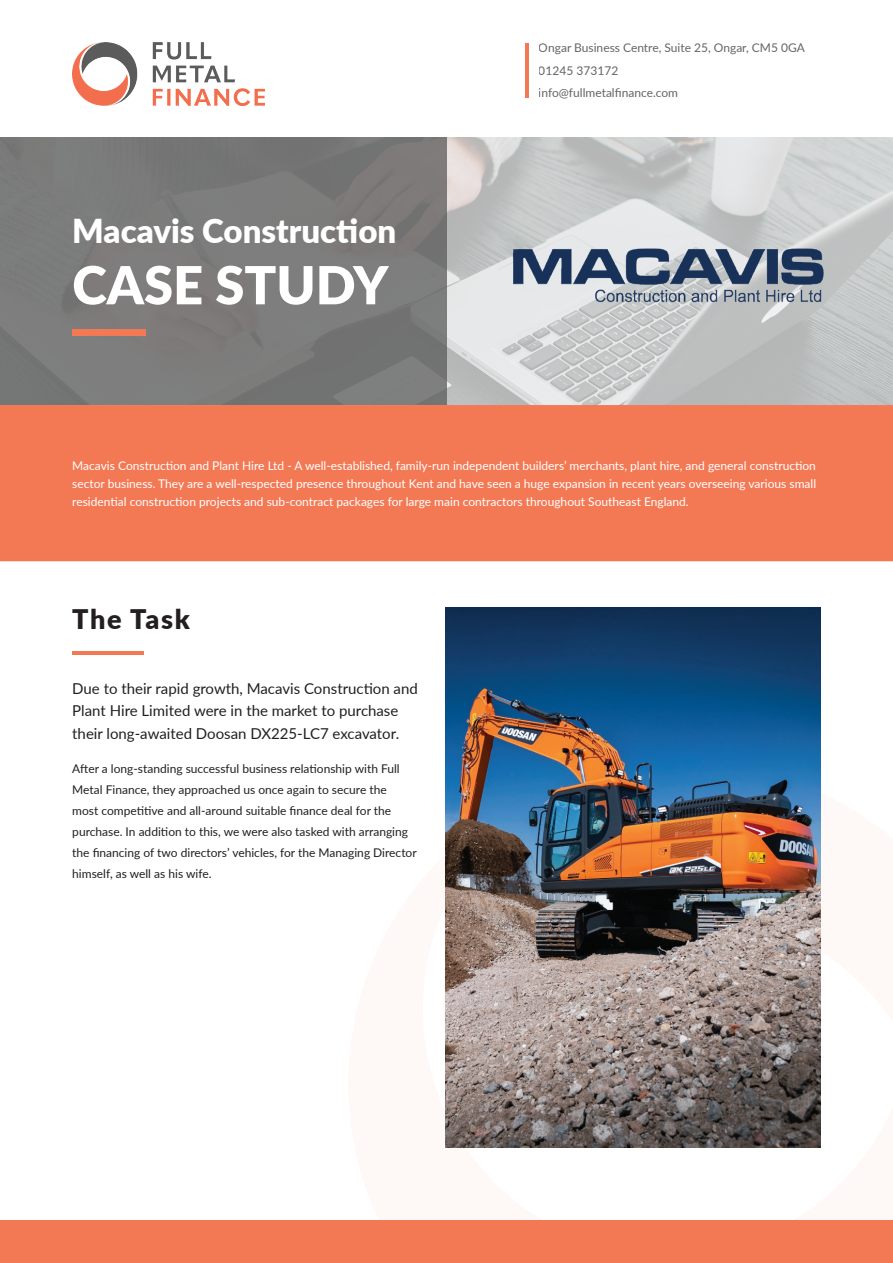
<style>
.page{position:relative;width:893px;height:1263px;background:#fff}
.page>*{position:absolute;margin:0;border:0;box-sizing:border-box;transform-origin:0 0}
.t1{font:900 52.5px "Lato";color:#fff}
.t2{font:900 33px "Lato";color:#fff}
.t3{font:900 27px "Lato";letter-spacing:.06em;color:#231f20}
.t4{font:15px/22.5px "Lato";color:#231f20}
.t5{font:12px/21px "Lato";color:#231f20}
.t6{font:12px/18px "Lato";color:#fff;text-align:justify}
</style>
<div class="page">
<img style="left:446px;top:608px;width:375px;height:540px">
<img style="left:446px;top:137px;width:447px;height:268px">
<div style="left:0;top:137px;width:446px;height:268px;background:#7d7c7b"></div>
<div style="left:0;top:405px;width:893px;height:156px;background:#f37955"></div>
<hr style="left:525px;top:43px;width:3px;height:55px;background:#f37955">
<div style="left:72px;top:329px;width:73px;height:6px;background:#f37955"></div>
<hr style="left:72px;top:652px;width:72px;height:3px;background:#f37955">
<div style="left:0;top:1220px;width:893px;height:43px;background:#f37955"></div>
<img style="left:72px;top:43px;width:192px;height:63px">
<img style="left:513px;top:249px;width:310px;height:54px">
<h2 class="t2" style="left:72px;top:206px;width:326px">Macavis Construction</h2>
<h1 class="t1" style="left:72px;top:246px;width:318px">CASE STUDY</h1>
<p class="t5" style="left:539px;top:36px;width:268px;line-height:22.5px">Ongar Business Centre, Suite 25, Ongar, CM5 0GA<br>01245 373172<br>info@fullmetalfinance.com</p>
<p class="t6" style="left:72px;top:456px;width:745px">Macavis Construction and Plant Hire Ltd - A well-established, family-run independent builders’ merchants, plant hire, and general construction sector business. They are a well-respected presence throughout Kent and have seen a huge expansion in recent years overseeing various small residential construction projects and sub-contract packages for large main contractors throughout Southeast England.</p>
<h3 class="t3" style="left:72px;top:599px;width:119px">The Task</h3>
<p class="t4" style="left:72px;top:676px;width:347px">Due to their rapid growth, Macavis Construction and<br>Plant Hire Limited were in the market to purchase their long-awaited Doosan DX225-LC7 excavator.</p>
<p class="t5" style="left:72px;top:757px;width:346px">After a long-standing successful business relationship with Full Metal Finance, they approached us once again to secure the<br>most competitive and all-around suitable finance deal for the purchase. In addition to this, we were also tasked with arranging the financing of two directors’ vehicles, for the Managing Director himself, as well as his wife.</p>
</div>
